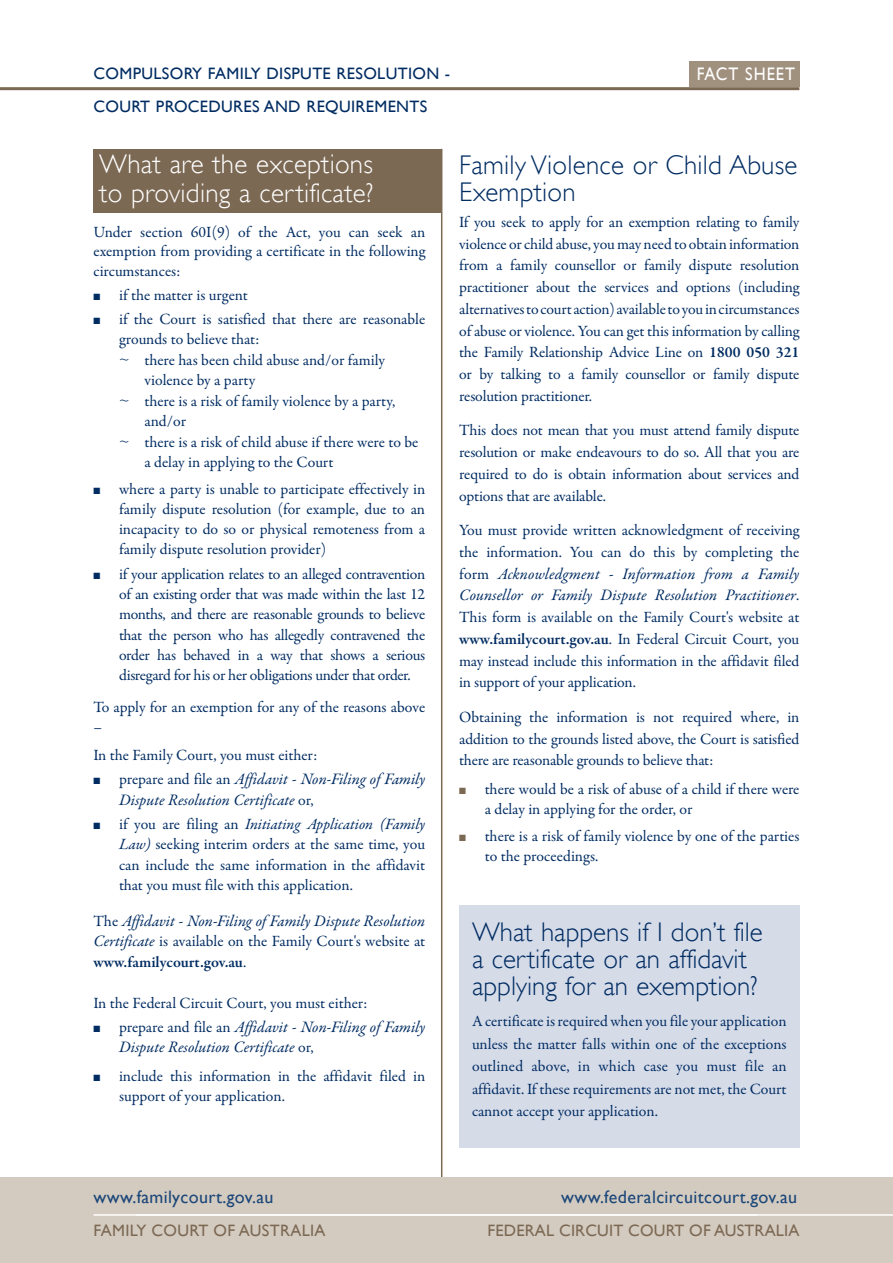
<style>
.page{position:relative;width:893px;height:1263px;background:#fff}
.page>*{position:absolute;margin:0;border:0;box-sizing:border-box;transform-origin:0 0}
.New_head_A{font:300 27px/27px "Gill Sans";color:#002c62}
.New_head_A-2{font:300 27px/28.5px "Gill Sans";letter-spacing:.01em;color:#fff}
.t1{font:18.15px "Gill Sans";letter-spacing:.06em;color:#fff;scale:.91 1}
.t2{font:18px "Gill Sans";letter-spacing:.02em;color:#1c4779}
.Head_1st{font:16.5px "Gill Sans";letter-spacing:.02em;color:#002c62}
.t3{font:16.5px "Gill Sans";letter-spacing:.01em;color:#7c6954}
.Indent{font:italic 16.05px/20.2px "Garamond Premr Pro";color:#002c62}
.Indent-2{font:15.75px/21.8px "Garamond Premr Pro";letter-spacing:-.005em;color:#002c62}
.Normal___space{font:15.75px/22.5px "Garamond Premr Pro";letter-spacing:-.005em;color:#002c62;text-align:justify}
.Indent2{font:15.75px/19.5px "Garamond Premr Pro";color:#002c62}
.s1{font-family:"Gill Sans";font-weight:300}
.s2{font-style:normal;font-size:15.75px}
.s3{font-style:italic}
.s4{font-style:italic;font-size:16.05px}
.s5{font-weight:600}
.s6{color:#7c6954}
</style>
<div class="page">
<hr style="left:441px;top:149px;width:1px;height:1067px;background:#7c6954">
<div style="left:459px;top:906px;width:340px;height:242px;background:#d6dbe8"></div>
<div style="left:94px;top:149px;width:348px;height:64px;background:#7c6954"></div>
<div style="left:689px;top:62px;width:110px;height:25px;background:#a0907e"></div>
<hr style="left:0;top:87px;width:799px;height:3px;background:#7c6954">
<div style="left:0;top:1178px;width:893px;height:85px;background:#d4cbc0"></div>
<hr style="left:94px;top:1214px;width:799px;height:2px;background:#fff">
<p class="Head_1st" style="left:94px;top:64px;width:358px">COMPULSORY FAMILY DISPUTE RESOLUTION -</p>
<p class="t1" style="left:697px;top:63px;width:110px">FACT SHEET</p>
<p class="Head_1st" style="left:94px;top:97px;width:335px">COURT PROCEDURES AND REQUIREMENTS</p>
<p class="New_head_A-2" style="left:99px;top:150px;width:276px">What are the exceptions to providing a certificate?</p>
<p class="Normal___space" style="left:94px;top:222px;width:333px;line-height:19.5px">Under section 60I(9) of the Act, you can seek an exemption from providing a certificate in the following circumstances:</p>
<p class="Indent-2" style="left:94px;top:285px;width:156px">■ if the matter is urgent</p>
<p class="Indent-2" style="left:119px;top:310px;width:308px;line-height:19.5px;text-indent:-26px">■ if the Court is satisfied that there are reasonable grounds to believe that:</p>
<p class="Indent2" style="left:145px;top:351px;width:242px;text-indent:-26px"><span class="s1">~</span> there has been child abuse and/or family violence by a party</p>
<p class="Indent2" style="left:145px;top:392px;width:252px;text-indent:-26px"><span class="s1">~</span> there is a risk of family violence by a party, and/or</p>
<p class="Indent2" style="left:145px;top:433px;width:275px;text-indent:-26px"><span class="s1">~</span> there is a risk of child abuse if there were to be a delay in applying to the Court</p>
<p class="Indent-2" style="left:119px;top:479px;width:308px;line-height:20.2px;text-align:justify;text-indent:-26px">■ where a party is unable to participate effectively in family dispute resolution (for example, due to an incapacity to do so or physical remoteness from a family dispute resolution provider)</p>
<p class="Indent-2" style="left:119px;top:564px;width:308px;line-height:20.2px;text-align:justify;text-indent:-26px">■ if your application relates to an alleged contravention of an existing order that was made within the last 12 months, and there are reasonable grounds to believe that the person who has allegedly contravened the order has behaved in a way that shows a serious disregard for his or her obligations under that order.</p>
<p class="Indent-2" style="left:94px;top:698px;width:333px;line-height:19.5px">To apply for an exemption for any of the reasons above –</p>
<p class="Indent-2" style="left:94px;top:744px;width:225px">In the Family Court, you must either:</p>
<p class="Indent" style="left:119px;top:770px;width:308px;text-indent:-26px">■ <span class="s2">prepare and file an</span> Affidavit - Non-Filing of Family<br>Dispute Resolution Certificate <span class="s2">or,</span></p>
<p class="Indent-2" style="left:119px;top:814px;width:308px;line-height:20.2px;text-align:justify;text-indent:-26px">■ if you are filing an <span class="s3">Initiating Application (Family Law)</span> seeking interim orders at the same time, you can include the same information in the affidavit that you must file with this application.</p>
<p class="Indent" style="left:94px;top:912px;width:333px"><span class="s2">The</span> Affidavit - Non-Filing of Family Dispute Resolution</p>
<p class="Indent-2" style="left:94px;top:931px;width:333px;line-height:21px"><span class="s4">Certificate</span> is available on the Family Court's website at <span class="s5">www.familycourt.gov.au</span>.</p>
<p class="Indent-2" style="left:94px;top:992px;width:275px">In the Federal Circuit Court, you must either:</p>
<p class="Indent" style="left:119px;top:1018px;width:308px;text-indent:-26px">■ <span class="s2">prepare and file an</span> Affidavit - Non-Filing of Family<br>Dispute Resolution Certificate <span class="s2">or,</span></p>
<p class="Indent-2" style="left:119px;top:1066px;width:308px;line-height:20.2px;text-indent:-26px">■ include this information in the affidavit filed in support of your application.</p>
<p class="New_head_A" style="left:459px;top:151px;width:340px">Family Violence or Child Abuse<br>Exemption</p>
<p class="Indent-2" style="left:459px;top:211px;width:342px;text-align:justify">If you seek to apply for an exemption relating to family violence or child abuse, you may need to obtain information from a family counsellor or family dispute resolution practitioner about the services and options (including alternatives to court action) available to you in circumstances of abuse or violence. You can get this information by calling the Family Relationship Advice Line on <span class="s5">1800 050 321 </span>or by talking to a family counsellor or family dispute resolution practitioner.</p>
<p class="Indent-2" style="left:459px;top:420px;width:342px;text-align:justify">This does not mean that you must attend family dispute resolution or make endeavours to do so. All that you are required to do is obtain information about services and options that are available.</p>
<p class="Indent-2" style="left:459px;top:520px;width:342px">You must provide written acknowledgment of receiving the information. You can do this by completing the</p>
<p class="Indent" style="left:459px;top:564px;width:342px;line-height:21.8px"><span class="s2">form</span> Acknowledgment - Information from a Family<br>Counsellor or Family Dispute Resolution Practitioner<span class="s2">.</span></p>
<p class="Indent-2" style="left:459px;top:607px;width:342px;text-align:justify">This form is available on the Family Court's website at <span class="s5">www.familycourt.gov.au</span>. In Federal Circuit Court, you may instead include this information in the affidavit filed in support of your application.</p>
<p class="Indent-2" style="left:459px;top:706px;width:342px;text-align:justify">Obtaining the information is not required where, in addition to the grounds listed above, the Court is satisfied there are reasonable grounds to believe that:</p>
<p class="Indent-2" style="left:485px;top:779px;width:316px;line-height:20.2px;text-indent:-26px"><span class="s6">■</span> there would be a risk of abuse of a child if there were a delay in applying for the order, or</p>
<p class="Indent-2" style="left:485px;top:826px;width:316px;line-height:20.2px;text-indent:-26px"><span class="s6">■</span> there is a risk of family violence by one of the parties to the proceedings.</p>
<p class="New_head_A" style="left:472px;top:919px;width:292px">What happens if I don’t file a certificate or an affidavit applying for an exemption?</p>
<p class="Normal___space" style="left:472px;top:1011px;width:316px">A certificate is required when you file your application unless the matter falls within one of the exceptions outlined above, in which case you must file an affidavit. If these requirements are not met, the Court cannot accept your application.</p>
<p class="t2" style="left:94px;top:1186px;width:181px">www.familycourt.gov.au</p>
<p class="t2" style="left:561px;top:1186px;width:237px">www.federalcircuitcourt.gov.au</p>
<p class="t3" style="left:94px;top:1221px;width:233px">FAMILY COURT OF AUSTRALIA</p>
<p class="t3" style="left:488px;top:1221px;width:313px">FEDERAL CIRCUIT COURT OF AUSTRALIA</p>
</div>
